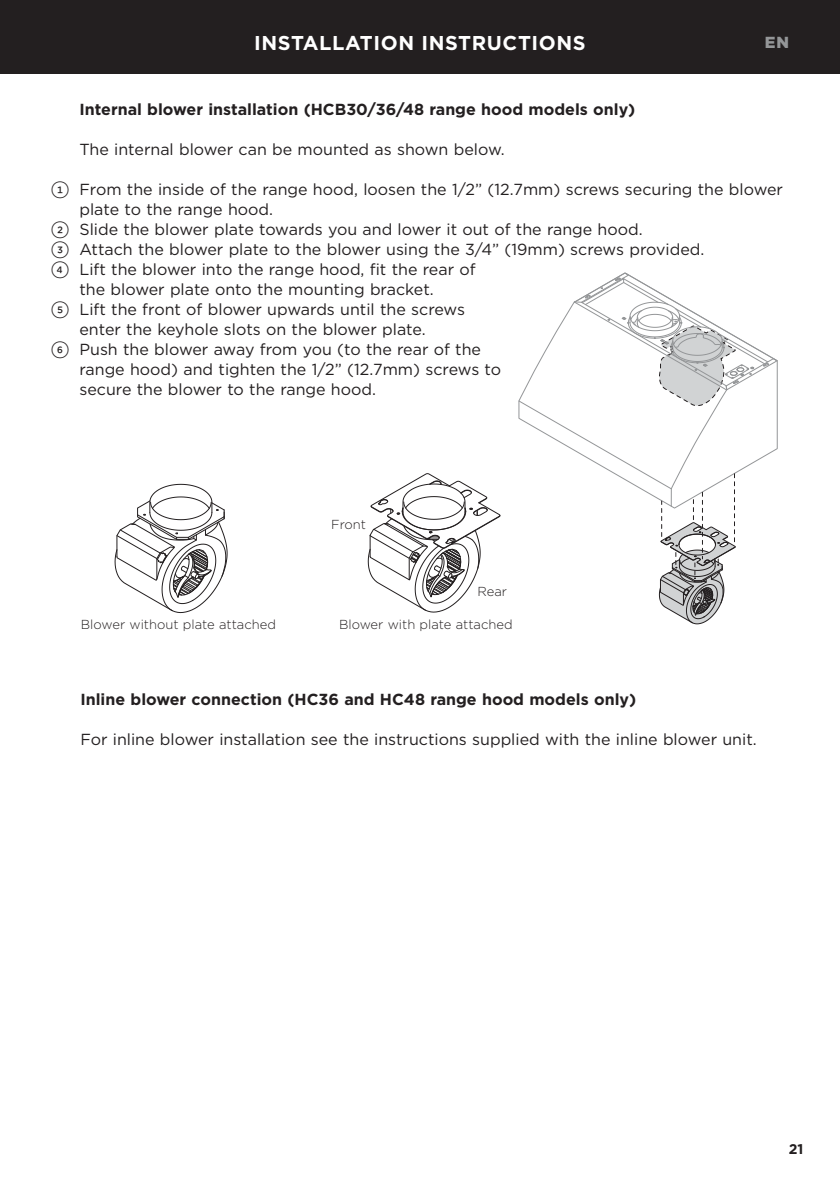
<style>
.page{position:relative;width:840px;height:1191px;background:#fff}
.page>*{position:absolute;margin:0;border:0;box-sizing:border-box;transform-origin:0 0}
.t1{font:700 20px "Gotham";letter-spacing:.03em;color:#fff}
.t2{font:16px "Gotham";color:#231f20}
.t3{font:700 16px "Gotham";color:#231f20}
.t4{font:900 16px "Gotham";color:#949698}
.t5{font:700 14px "Gotham";color:#231f20}
.t6{font:300 13px "Gotham";color:#231f20}
.s1{font-family:"Gotham FP Nos";font-weight:500;font-size:18px}
</style>
<div class="page">
<div style="left:0;top:0;width:839px;height:74px;background:#231f20"></div>
<svg style="left:114px;top:483px;width:114px;height:130px"></svg>
<svg style="left:518px;top:272px;width:260px;height:353px"></svg>
<svg style="left:367px;top:473px;width:134px;height:140px"></svg>
<div style="left:328px;top:516px;width:41px;height:16px;background:#fff"></div>
<p class="t1" style="left:254px;top:30px;width:333px">INSTALLATION INSTRUCTIONS</p>
<p class="t4" style="left:764px;top:31px;width:26px">EN</p>
<p class="t3" style="left:79px;top:99px;width:557px">Internal blower installation (HCB30/36/48 range hood models only)</p>
<p class="t2" style="left:79px;top:139px;width:426px">The internal blower can be mounted as shown below.</p>
<p class="t2" style="left:51px;top:179px;width:733px"><span class="s1">1</span> From the inside of the range hood, loosen the 1/2” (12.7mm) screws securing the blower</p>
<p class="t2" style="left:79px;top:199px;width:195px">plate to the range hood.</p>
<p class="t2" style="left:51px;top:219px;width:593px"><span class="s1">2</span> Slide the blower plate towards you and lower it out of the range hood.</p>
<p class="t2" style="left:51px;top:239px;width:654px"><span class="s1">3</span> Attach the blower plate to the blower using the 3/4” (19mm) screws provided.</p>
<p class="t2" style="left:51px;top:259px;width:426px"><span class="s1">4</span> Lift the blower into the range hood, fit the rear of</p>
<p class="t2" style="left:79px;top:279px;width:355px">the blower plate onto the mounting bracket.</p>
<p class="t2" style="left:51px;top:299px;width:415px"><span class="s1">5</span> Lift the front of blower upwards until the screws</p>
<p class="t2" style="left:79px;top:319px;width:347px">enter the keyhole slots on the blower plate.</p>
<p class="t2" style="left:51px;top:339px;width:431px"><span class="s1">6</span> Push the blower away from you (to the rear of the</p>
<p class="t2" style="left:79px;top:359px;width:423px">range hood) and tighten the 1/2” (12.7mm) screws to</p>
<p class="t2" style="left:79px;top:379px;width:298px">secure the blower to the range hood.</p>
<p class="t6" style="left:331px;top:516px;width:36px">Front</p>
<p class="t6" style="left:477px;top:583px;width:31px">Rear</p>
<p class="t6" style="left:81px;top:616px;width:196px">Blower without plate attached</p>
<p class="t6" style="left:339px;top:616px;width:175px">Blower with plate attached</p>
<p class="t3" style="left:80px;top:688px;width:557px">Inline blower connection (HC36 and HC48 range hood models only)</p>
<p class="t2" style="left:80px;top:729px;width:677px">For inline blower installation see the instructions supplied with the inline blower unit.</p>
<p class="t5" style="left:788px;top:1139px;width:16px">21</p>
</div>
